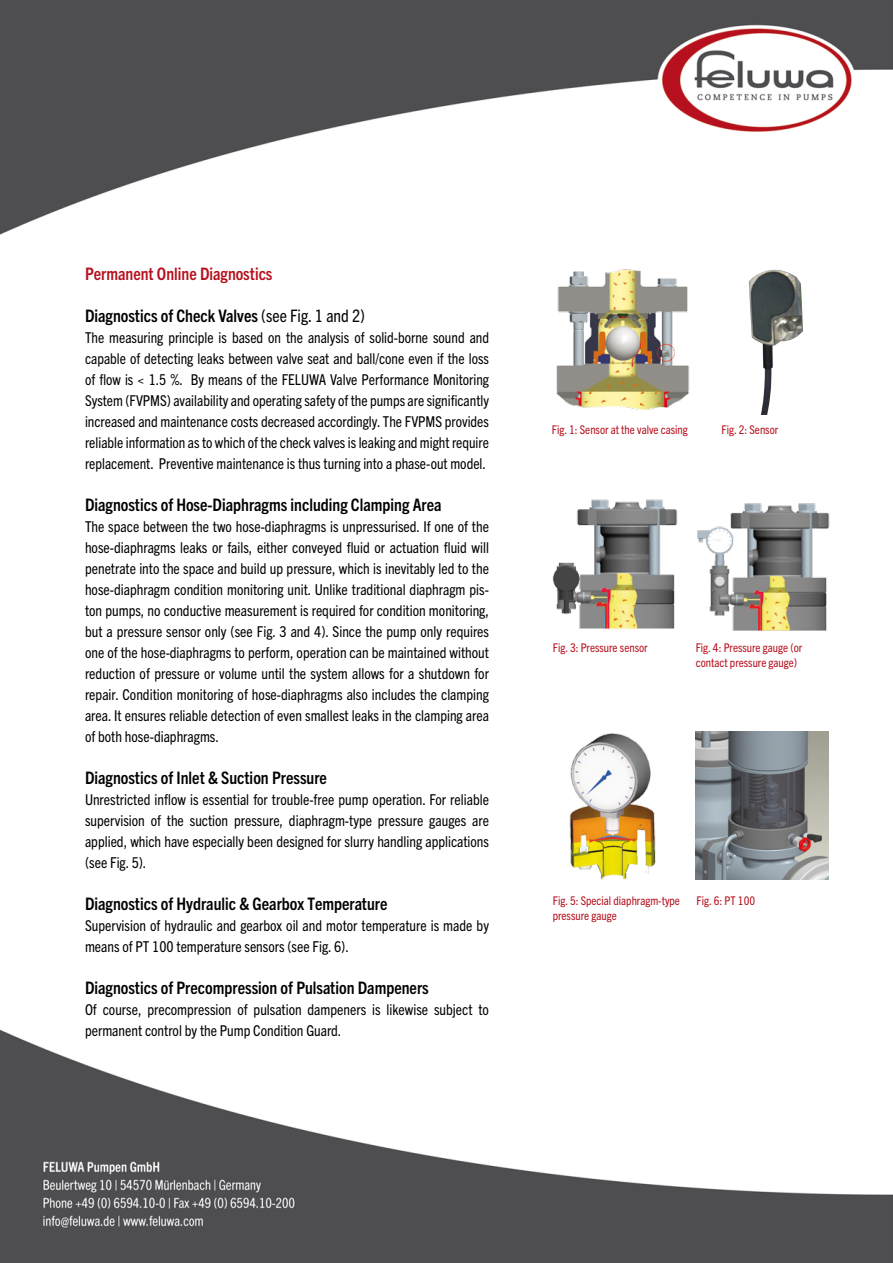
<style>
.page{position:relative;width:893px;height:1263px;background:#fff}
.page>*{position:absolute;margin:0;border:0;box-sizing:border-box;transform-origin:0 0}
.t1{font:700 condensed 17.25px "Trade Gothic Next LT Pro";color:#000}
.t2{font:700 condensed 17.25px "Trade Gothic Next LT Pro";color:#b6101d}
.t3{font:condensed 15px/21px "Trade Gothic Next LT Pro";color:#000;text-align:justify}
.t4{font:condensed 12px/15px "Trade Gothic Next LT Pro";color:#b6101d}
.s1{font-weight:400}
</style>
<div class="page">
<img style="left:0;top:0;width:893px;height:1263px">
<img style="left:553px;top:267px;width:142px;height:148px">
<img style="left:550px;top:497px;width:130px;height:133px">
<img style="left:749px;top:270px;width:54px;height:145px">
<img style="left:567px;top:732px;width:90px;height:148px">
<img style="left:690px;top:497px;width:140px;height:134px">
<img style="left:696px;top:731px;width:132px;height:149px">
<p class="t2" style="left:85px;top:262px;width:189px">Permanent Online Diagnostics</p>
<p class="t1" style="left:85px;top:304px;width:282px">Diagnostics of Check Valves <span class="s1">(see Fig. 1 and 2)</span></p>
<p class="t3" style="left:85px;top:326px;width:405px">The measuring principle is based on the analysis of solid-borne sound and capable of detecting leaks between valve seat and ball/cone even if the loss of flow is &lt; 1.5 %. By means of the FELUWA Valve Performance Monitoring System (FVPMS) availability and operating safety of the pumps are significantly increased and maintenance costs decreased accordingly. The FVPMS provides reliable information as to which of the check valves is leaking and might require replacement. Preventive maintenance is thus turning into a phase-out model.</p>
<p class="t1" style="left:85px;top:493px;width:358px">Diagnostics of Hose-Diaphragms including Clamping Area</p>
<p class="t3" style="left:85px;top:515px;width:406px">The space between the two hose-diaphragms is unpressurised. If one of the hose-diaphragms leaks or fails, either conveyed fluid or actuation fluid will penetrate into the space and build up pressure, which is inevitably led to the hose-diaphragm condition monitoring unit. Unlike traditional diaphragm pis&shy;ton pumps, no conductive measurement is required for condition monitoring, but a pressure sensor only (see Fig. 3 and 4). Since the pump only requires one of the hose-diaphragms to perform, operation can be maintained without reduction of pressure or volume until the system allows for a shutdown for repair. Condition monitoring of hose-diaphragms also includes the clamping area. It ensures reliable detection of even smallest leaks in the clamping area of both hose-diaphragms.</p>
<p class="t1" style="left:85px;top:766px;width:243px">Diagnostics of Inlet &amp; Suction Pressure</p>
<p class="t3" style="left:85px;top:788px;width:405px">Unrestricted inflow is essential for trouble-free pump operation. For reliable supervision of the suction pressure, diaphragm-type pressure gauges are applied, which have especially been designed for slurry handling applications (see Fig. 5).</p>
<p class="t1" style="left:85px;top:892px;width:304px">Diagnostics of Hydraulic &amp; Gearbox Temperature</p>
<p class="t3" style="left:85px;top:914px;width:405px">Supervision of hydraulic and gearbox oil and motor temperature is made by means of PT 100 temperature sensors (see Fig. 6).</p>
<p class="t1" style="left:85px;top:976px;width:345px">Diagnostics of Precompression of Pulsation Dampeners</p>
<p class="t3" style="left:85px;top:998px;width:405px">Of course, precompression of pulsation dampeners is likewise subject to permanent control by the Pump Condition Guard.</p>
<p class="t4" style="left:552px;top:421px;width:137px">Fig. 1: Sensor at the valve casing</p>
<p class="t4" style="left:722px;top:421px;width:58px">Fig. 2: Sensor</p>
<p class="t4" style="left:553px;top:640px;width:96px">Fig. 3: Pressure sensor</p>
<p class="t4" style="left:696px;top:640px;width:108px">Fig. 4: Pressure gauge (or contact pressure gauge)</p>
<p class="t4" style="left:553px;top:892px;width:129px">Fig. 5: Special diaphragm-type pressure gauge</p>
<p class="t4" style="left:697px;top:892px;width:60px">Fig. 6: PT 100</p>
</div>
